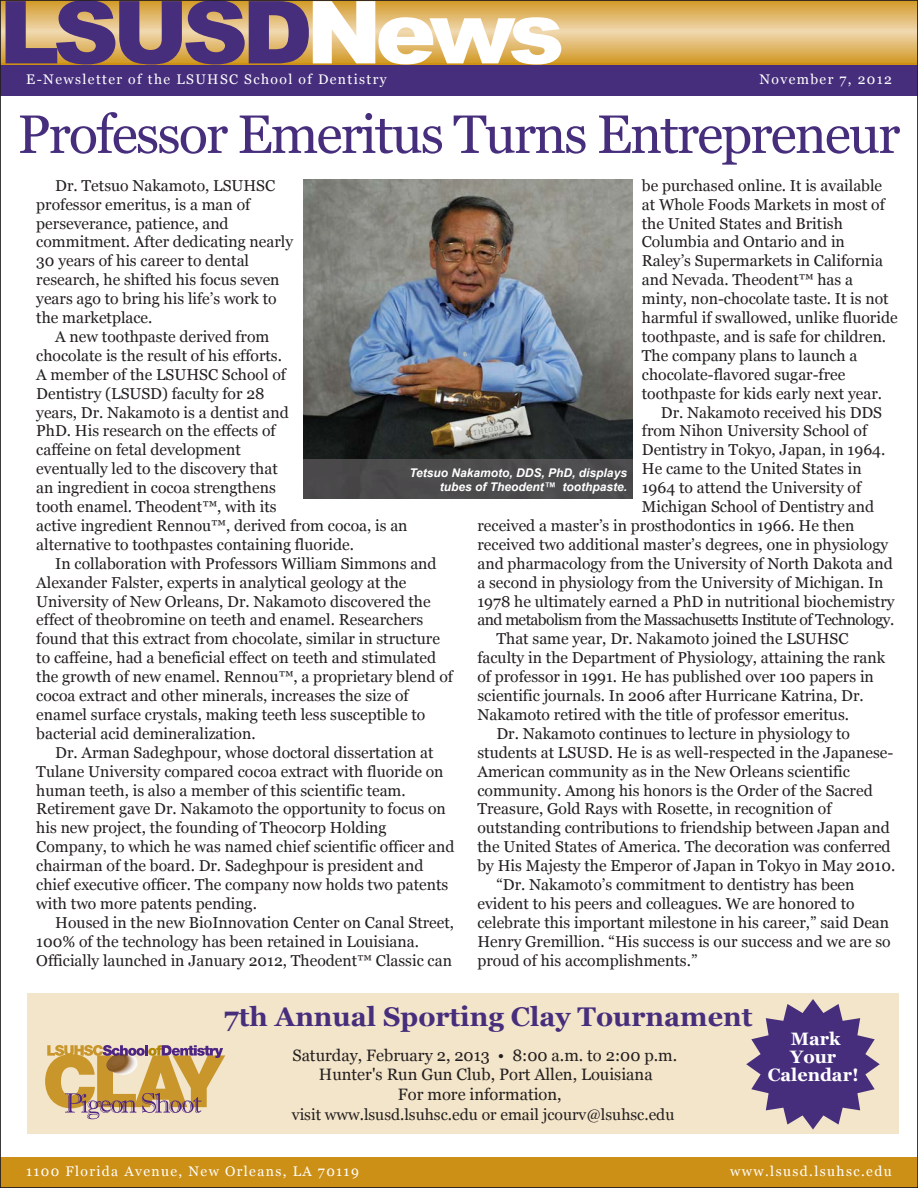
<style>
.page{position:relative;width:918px;height:1188px;background:#fff}
.page>*{position:absolute;margin:0;border:0;box-sizing:border-box;transform-origin:0 0}
.t1{font:900 87px "Arial";letter-spacing:-.075em;color:#462e7d;scale:1.05 1}
.t2{font:54px "Georgia";letter-spacing:-.035em;color:#462e7d}
.t3{font:700 27px "Georgia";color:#462e7d}
.t4{font:700 18px/18px "Georgia";color:#fff;text-align:center}
.t5{font:16.5px "Georgia";color:#231f20}
.t6{font:15.75px/18.9px "Georgia";color:#231f20}
.t7{font:15.75px "Georgia";letter-spacing:-.035em;color:#231f20}
.t8{font:13.95px "Georgia";letter-spacing:.1em;color:#fff}
.t9{font:italic 700 12px/14.4px "Arial";color:#fff;text-align:right}
.s1{color:#fff}
</style>
<div class="page">
<div style="left:0;top:46px;width:918px;height:30px;background:linear-gradient(to right,#cd9017,#cd9017)"></div>
<svg style="left:2px;top:2px;width:914px;height:61px;background:#e1b96c"></svg>
<div style="left:0;top:1157px;width:917px;height:31px;background:#cd9017"></div>
<div style="left:27px;top:993px;width:871px;height:141px;background:#f3e5c9"></div>
<svg style="left:45px;top:1045px;width:180px;height:74px"></svg>
<img style="left:303px;top:180px;width:330px;height:279px">
<div style="left:303px;top:459px;width:330px;height:39px;background:#4c4b4c"></div>
<div style="left:0;top:66px;width:918px;height:30px;background:#462e7d"></div>
<svg style="left:746px;top:999px;width:134px;height:131px"></svg>
<h1 class="t1" style="left:-1px;top:-32px;width:540px">LSUSD<span class="s1">News</span></h1>
<p class="t8" style="left:26px;top:72px;width:362px">E-Newsletter of the LSUHSC School of Dentistry</p>
<p class="t8" style="left:759px;top:72px;width:134px">November 7, 2012</p>
<h2 class="t2" style="left:18px;top:103px;width:884px">Professor Emeritus Turns Entrepreneur</h2>
<p class="t6" style="left:36px;top:176px;width:258px;text-indent:19px">Dr. Tetsuo Nakamoto, LSUHSC professor emeritus, is a man of perseverance, patience, and commitment. After dedicating nearly<br>30 years of his career to dental research, he shifted his focus seven years ago to bring his life’s work to the marketplace.</p>
<p class="t6" style="left:36px;top:327px;width:373px;text-indent:19px">A new toothpaste derived from<br>chocolate is the result of his efforts.<br>A member of the LSUHSC School of<br>Dentistry (LSUSD) faculty for 28<br>years, Dr. Nakamoto is a dentist and<br>PhD. His research on the effects of<br>caffeine on fetal development<br>eventually led to the discovery that<br>an ingredient in cocoa strengthens<br>tooth enamel. Theodent™, with its<br>active ingredient Rennou™, derived from cocoa, is an alternative to toothpastes containing fluoride.</p>
<p class="t6" style="left:36px;top:554px;width:418px;text-indent:19px">In collaboration with Professors William Simmons and Alexander Falster, experts in analytical geology at the University of New Orleans, Dr. Nakamoto discovered the effect of theobromine on teeth and enamel. Researchers found that this extract from chocolate, similar in structure to caffeine, had a beneficial effect on teeth and stimulated the growth of new enamel. Rennou™, a proprietary blend of cocoa extract and other minerals, increases the size of enamel surface crystals, making teeth less susceptible to bacterial acid demineralization.</p>
<p class="t6" style="left:36px;top:743px;width:420px;text-indent:19px">Dr. Arman Sadeghpour, whose doctoral dissertation at Tulane University compared cocoa extract with fluoride on human teeth, is also a member of this scientific team.<br>Retirement gave Dr. Nakamoto the opportunity to focus on his new project, the founding of Theocorp Holding Company, to which he was named chief scientific officer and chairman of the board. Dr. Sadeghpour is president and chief executive officer. The company now holds two patents with two more patents pending.</p>
<p class="t6" style="left:36px;top:913px;width:419px;text-indent:19px">Housed in the new BioInnovation Center on Canal Street,<br>100% of the technology has been retained in Louisiana.<br>Officially launched in January 2012, Theodent™ Classic can</p>
<p class="t6" style="left:642px;top:176px;width:242px">be purchased online. It is available</p>
<p class="t6" style="left:642px;top:195px;width:244px">at Whole Foods Markets in most of</p>
<p class="t6" style="left:642px;top:214px;width:203px">the United States and British</p>
<p class="t6" style="left:642px;top:233px;width:205px">Columbia and Ontario and in</p>
<p class="t6" style="left:642px;top:251px;width:243px">Raley’s Supermarkets in California</p>
<p class="t6" style="left:642px;top:270px;width:213px">and Nevada. Theodent™ has a</p>
<p class="t6" style="left:642px;top:289px;width:248px">minty, non-chocolate taste. It is not</p>
<p class="t6" style="left:642px;top:308px;width:257px">harmful if swallowed, unlike fluoride</p>
<p class="t6" style="left:642px;top:327px;width:246px">toothpaste, and is safe for children.</p>
<p class="t6" style="left:642px;top:346px;width:217px">The company plans to launch a</p>
<p class="t6" style="left:642px;top:365px;width:205px">chocolate-flavored sugar-free</p>
<p class="t6" style="left:642px;top:384px;width:242px">toothpaste for kids early next year.</p>
<p class="t6" style="left:661px;top:403px;width:223px">Dr. Nakamoto received his DDS</p>
<p class="t6" style="left:642px;top:422px;width:227px">from Nihon University School of</p>
<p class="t6" style="left:642px;top:440px;width:245px">Dentistry in Tokyo, Japan, in 1964.</p>
<p class="t6" style="left:642px;top:459px;width:221px">He came to the United States in</p>
<p class="t6" style="left:642px;top:478px;width:221px">1964 to attend the University of</p>
<p class="t6" style="left:642px;top:497px;width:234px">Michigan School of Dentistry and</p>
<p class="t6" style="left:477px;top:516px;width:378px">received a master’s in prosthodontics in 1966. He then</p>
<p class="t6" style="left:477px;top:535px;width:412px">received two additional master’s degrees, one in physiology</p>
<p class="t6" style="left:477px;top:554px;width:417px">and pharmacology from the University of North Dakota and</p>
<p class="t6" style="left:477px;top:573px;width:408px">a second in physiology from the University of Michigan. In</p>
<p class="t6" style="left:477px;top:592px;width:419px">1978 he ultimately earned a PhD in nutritional biochemistry</p>
<p class="t7" style="left:477px;top:611px;width:418px">and metabolism from the Massachusetts Institute of Technology.</p>
<p class="t6" style="left:496px;top:629px;width:354px">That same year, Dr. Nakamoto joined the LSUHSC</p>
<p class="t6" style="left:477px;top:648px;width:409px">faculty in the Department of Physiology, attaining the rank</p>
<p class="t6" style="left:477px;top:667px;width:398px">of professor in 1991. He has published over 100 papers in</p>
<p class="t6" style="left:477px;top:686px;width:388px">scientific journals. In 2006 after Hurricane Katrina, Dr.</p>
<p class="t6" style="left:477px;top:705px;width:373px">Nakamoto retired with the title of professor emeritus.</p>
<p class="t6" style="left:496px;top:724px;width:355px">Dr. Nakamoto continues to lecture in physiology to</p>
<p class="t6" style="left:477px;top:743px;width:417px">students at LSUSD. He is as well-respected in the Japanese-</p>
<p class="t6" style="left:477px;top:762px;width:374px">American community as in the New Orleans scientific</p>
<p class="t6" style="left:477px;top:781px;width:397px">community. Among his honors is the Order of the Sacred</p>
<p class="t6" style="left:477px;top:800px;width:355px">Treasure, Gold Rays with Rosette, in recognition of</p>
<p class="t6" style="left:477px;top:818px;width:414px">outstanding contributions to friendship between Japan and</p>
<p class="t6" style="left:477px;top:837px;width:415px">the United States of America. The decoration was conferred</p>
<p class="t6" style="left:477px;top:856px;width:419px">by His Majesty the Emperor of Japan in Tokyo in May 2010.</p>
<p class="t6" style="left:496px;top:875px;width:360px">“Dr. Nakamoto’s commitment to dentistry has been</p>
<p class="t6" style="left:477px;top:894px;width:379px">evident to his peers and colleagues. We are honored to</p>
<p class="t6" style="left:477px;top:913px;width:413px">celebrate this important milestone in his career,” said Dean</p>
<p class="t6" style="left:477px;top:932px;width:415px">Henry Gremillion. “His success is our success and we are so</p>
<p class="t6" style="left:477px;top:951px;width:222px">proud of his accomplishments.”</p>
<p class="t9" style="left:409px;top:466px;width:219px">Tetsuo Nakamoto, DDS, PhD, displays tubes of Theodent™ toothpaste.</p>
<h3 class="t3" style="left:224px;top:1001px;width:530px">7th Annual Sporting Clay Tournament</h3>
<p class="t5" style="left:292px;top:1045px;width:386px">Saturday, February 2, 2013 • 8:00 a.m. to 2:00 p.m.</p>
<p class="t5" style="left:319px;top:1065px;width:335px">Hunter's Run Gun Club, Port Allen, Louisiana</p>
<p class="t5" style="left:398px;top:1085px;width:165px">For more information,</p>
<p class="t6" style="left:292px;top:1105px;width:384px">visit www.lsusd.lsuhsc.edu or email jcourv@lsuhsc.edu</p>
<p class="t4" style="left:768px;top:1030px;width:93px">Mark<br>Your<br>Calendar!</p>
<p class="t8" style="left:26px;top:1163px;width:334px">1100 Florida Avenue, New Orleans, LA 70119</p>
<p class="t8" style="left:730px;top:1163px;width:163px">www.lsusd.lsuhsc.edu</p>
</div>
